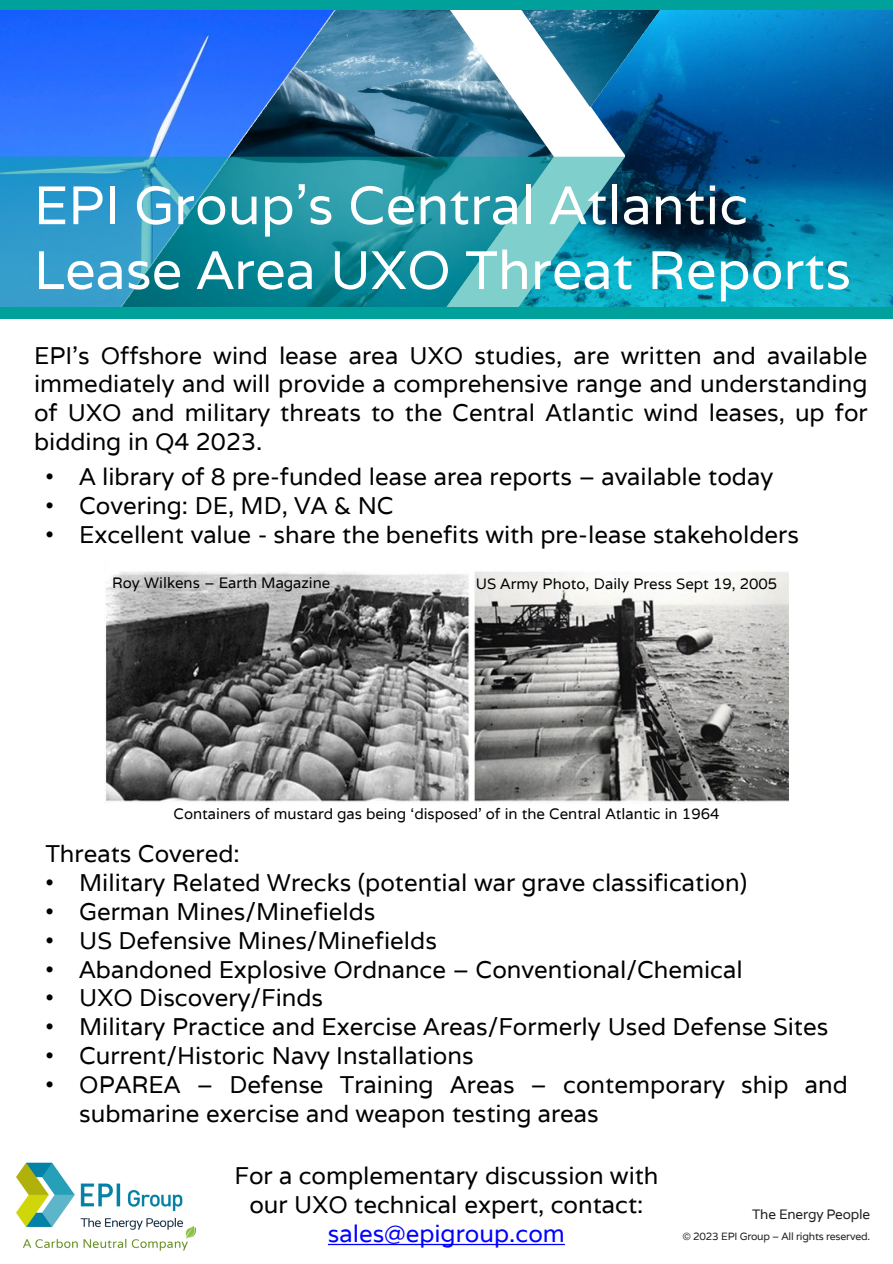
<style>
.page{position:relative;width:893px;height:1264px;background:#fff}
.page>*{position:absolute;margin:0;border:0;box-sizing:border-box;transform-origin:0 0}
.t1{font:54px/64.8px "Varela";color:#fff}
.t2{font:24px/28.8px "Varela";color:#000;text-align:justify}
.t3{font:24px "Varela";color:#00f}
.t4{font:15px "Varela";color:#000}
.t5{font:13.5px "Varela";letter-spacing:-.01em;color:#231f20}
.t6{font:10.5px "Varela";letter-spacing:-.02em;color:#231f20}
.s1{font-family:"Arial"}
</style>
<div class="page">
<img style="left:667px;top:9px;width:225px;height:298px">
<img style="left:0;top:9px;width:117px;height:148px">
<img style="left:117px;top:9px;width:550px;height:298px">
<svg style="left:400px;top:9px;width:225px;height:148px"></svg>
<svg style="left:0;top:157px;width:625px;height:150px;background:#2797ae"></svg>
<div style="left:0;top:0;width:892px;height:9px;background:#00a19b"></div>
<img style="left:16px;top:1162px;width:181px;height:89px">
<div style="left:0;top:307px;width:892px;height:12px;background:#00a19b"></div>
<img style="left:105px;top:571px;width:683px;height:231px">
<svg style="left:328px;top:1243px;width:237px;height:1px"></svg>
<h1 class="t1" style="left:34px;top:172px;width:818px">EPI Group’s Central Atlantic<br>Lease Area UXO Threat Reports</h1>
<p class="t2" style="left:34px;top:340px;width:835px">EPI’s Offshore wind lease area UXO studies, are written and available immediately and will provide a comprehensive range and understanding of UXO and military threats to the Central Atlantic wind leases, up for bidding in Q4 2023.</p>
<p class="t2" style="left:45px;top:462px;width:729px"><span class="s1">•</span> A library of 8 pre-funded lease area reports – available today</p>
<p class="t2" style="left:45px;top:491px;width:350px"><span class="s1">•</span> Covering: DE, MD, VA &amp; NC</p>
<p class="t2" style="left:45px;top:519px;width:755px"><span class="s1">•</span> Excellent value - share the benefits with pre-lease stakeholders</p>
<p class="t4" style="left:112px;top:572px;width:220px">Roy Wilkens – Earth Magazine</p>
<p class="t4" style="left:475px;top:574px;width:303px">US Army Photo, Daily Press Sept 19, 2005</p>
<p class="t4" style="left:173px;top:803px;width:547px">Containers of mustard gas being ‘disposed’ of in the Central Atlantic in 1964</p>
<p class="t2" style="left:45px;top:839px;width:196px">Threats Covered:</p>
<p class="t2" style="left:45px;top:867px;width:703px"><span class="s1">•</span> Military Related Wrecks (potential war grave classification)</p>
<p class="t2" style="left:45px;top:896px;width:331px"><span class="s1">•</span> German Mines/Minefields</p>
<p class="t2" style="left:45px;top:925px;width:393px"><span class="s1">•</span> US Defensive Mines/Minefields</p>
<p class="t2" style="left:45px;top:954px;width:699px"><span class="s1">•</span> Abandoned Explosive Ordnance – Conventional/Chemical</p>
<p class="t2" style="left:45px;top:982px;width:279px"><span class="s1">•</span> UXO Discovery/Finds</p>
<p class="t2" style="left:45px;top:1011px;width:784px"><span class="s1">•</span> Military Practice and Exercise Areas/Formerly Used Defense Sites</p>
<p class="t2" style="left:45px;top:1040px;width:429px"><span class="s1">•</span> Current/Historic Navy Installations</p>
<p class="t2" style="left:79px;top:1069px;width:770px;text-indent:-34px"><span class="s1">•</span> OPAREA – Defense Training Areas – contemporary ship and submarine exercise and weapon testing areas</p>
<p class="t2" style="left:234px;top:1160px;width:425px;text-align:center">For a complementary discussion with our UXO technical expert, contact:</p>
<p class="t3" style="left:328px;top:1217px;width:238px">sales@epigroup.com</p>
<p class="t5" style="left:752px;top:1204px;width:120px">The Energy People</p>
<p class="t6" style="left:682px;top:1228px;width:189px">© 2023 EPI Group – All rights reserved.</p>
</div>
